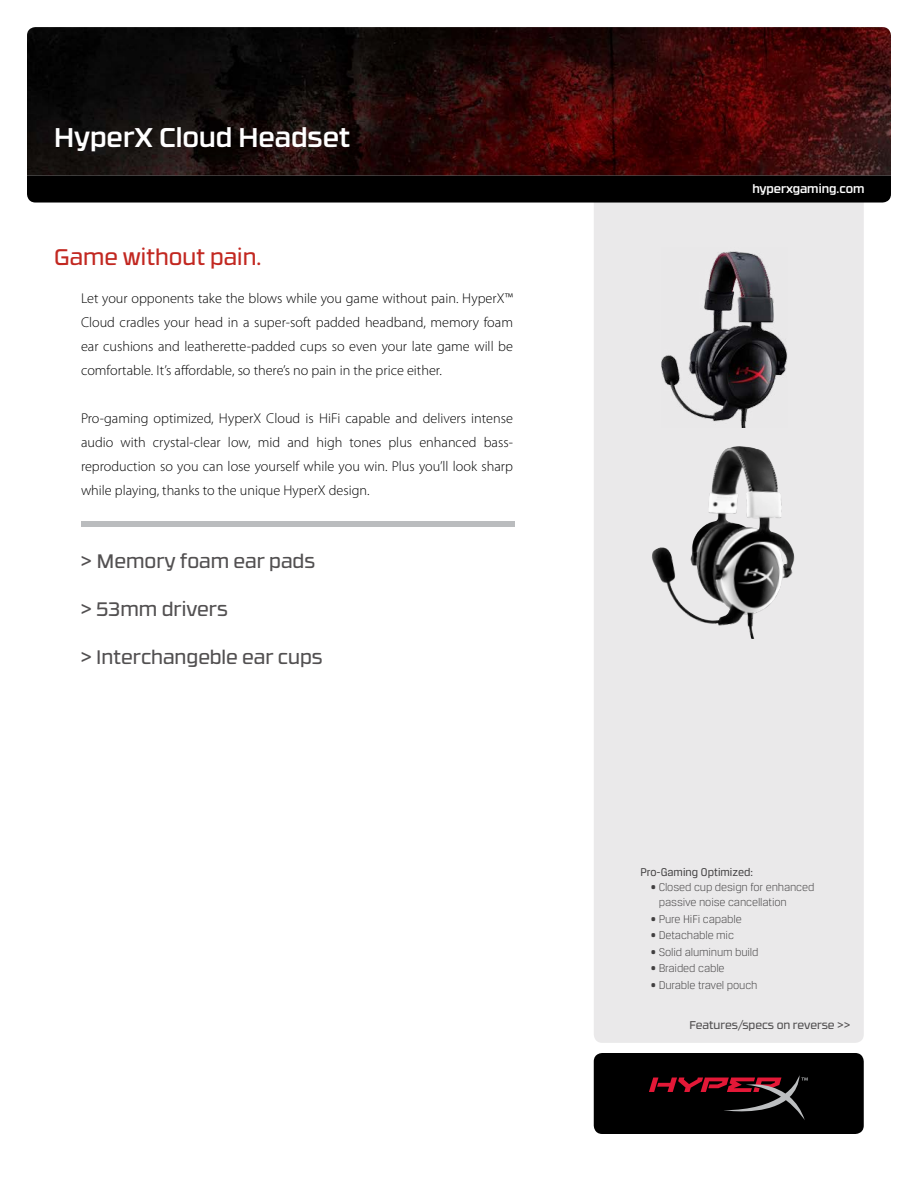
<style>
.page{position:relative;width:918px;height:1188px;background:#fff}
.page>*{position:absolute;margin:0;border:0;box-sizing:border-box;transform-origin:0 0}
.t1{font:500 27px "RB No 3.1";color:#fff}
.t2{font:22.5px "RB No 3.1";color:#c22821}
.t3{font:19.5px "RB No 3.1";color:#525051}
.t4{font:300 14.25px/24px "Myriad Pro";color:#000;text-align:justify}
.t5{font:300 12px/15px "Breuer Text";letter-spacing:-.01em;color:#413f40}
.t6{font:12px "Breuer Text";color:#413f40}
.t7{font:500 12px "RB No 3.1";color:#fff}
.t8{font:11.25px "RB No 3.1";color:#525051}
</style>
<div class="page">
<div style="left:594px;top:203px;width:270px;height:840px;background:#eae9ea"></div>
<div style="left:594px;top:1053px;width:270px;height:81px;background:#000;border-radius:8px"></div>
<svg style="left:649px;top:1075px;width:159px;height:45px"></svg>
<img style="left:27px;top:27px;width:864px;height:149px">
<div style="left:27px;top:176px;width:864px;height:27px;background:#000"></div>
<div style="left:82px;top:521px;width:433px;height:6px;background:#babcbe"></div>
<img style="left:661px;top:248px;width:127px;height:179px">
<img style="left:652px;top:446px;width:144px;height:193px">
<h1 class="t1" style="left:54px;top:117px;width:297px">HyperX Cloud Headset</h1>
<h2 class="t2" style="left:54px;top:241px;width:209px">Game without pain.</h2>
<p class="t4" style="left:81px;top:286px;width:434px">Let your opponents take the blows while you game without pain. HyperX™ Cloud cradles your head in a super-soft padded headband, memory foam ear cushions and leatherette-padded cups so even your late game will be comfortable. It’s affordable, so there’s no pain in the price either.</p>
<p class="t4" style="left:81px;top:406px;width:434px">Pro-gaming optimized, HyperX Cloud is HiFi capable and delivers intense audio with crystal-clear low, mid and high tones plus enhanced bass&shy;reproduction so you can lose yourself while you win. Plus you’ll look sharp while playing, thanks to the unique HyperX design.</p>
<h3 class="t3" style="left:80px;top:546px;width:236px">&gt; Memory foam ear pads</h3>
<h3 class="t3" style="left:80px;top:594px;width:149px">&gt; 53mm drivers</h3>
<h3 class="t3" style="left:80px;top:642px;width:244px">&gt; Interchangeble ear cups</h3>
<p class="t7" style="left:752px;top:179px;width:114px">hyperxgaming.com</p>
<p class="t6" style="left:640px;top:866px;width:114px">Pro-Gaming Optimized:</p>
<p class="t5" style="left:659px;top:880px;width:157px;text-indent:-8px">• Closed cup design for enhanced passive noise cancellation</p>
<p class="t5" style="left:651px;top:911px;width:92px">• Pure HiFi capable</p>
<p class="t5" style="left:651px;top:928px;width:85px">• Detachable mic</p>
<p class="t5" style="left:651px;top:944px;width:109px">• Solid aluminum build</p>
<p class="t5" style="left:651px;top:961px;width:75px">• Braided cable</p>
<p class="t5" style="left:651px;top:977px;width:108px">• Durable travel pouch</p>
<p class="t8" style="left:689px;top:1017px;width:163px">Features/specs on reverse &gt;&gt;</p>
</div>
